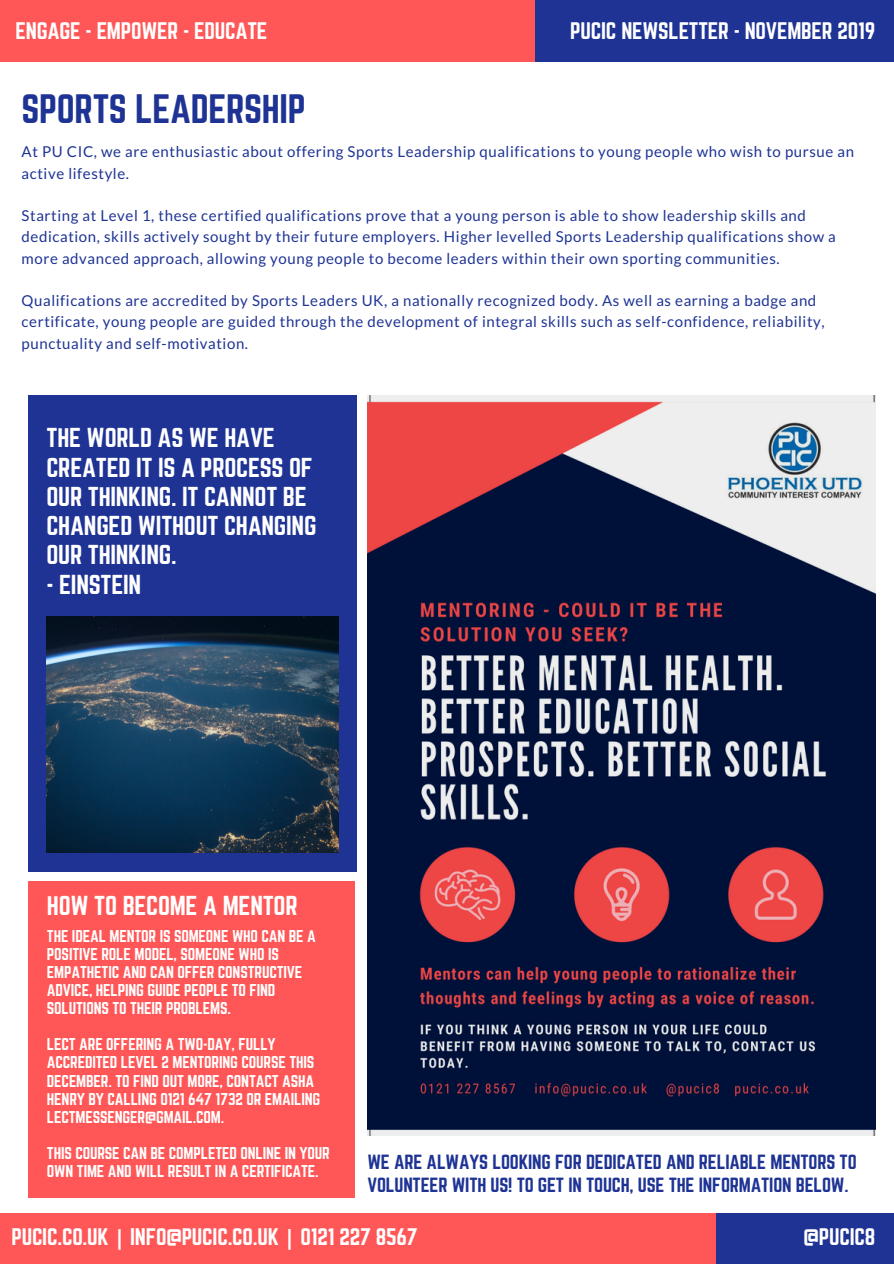
<style>
.page{position:relative;width:894px;height:1264px;background:#fff}
.page>*{position:absolute;margin:0;border:0;box-sizing:border-box;transform-origin:0 0}
.t1{font:36px "Norwester";letter-spacing:-.01em;color:#1e3394}
.t2{font:24px/29.2px "Norwester";letter-spacing:-.01em;color:#fff}
.t3{font:21px "Norwester";letter-spacing:-.01em;color:#fff}
.t4{font:18px/22.5px "Norwester";letter-spacing:-.01em;color:#1e3394}
.t5{font:15px/21.3px "Lato";letter-spacing:.04em;color:#1e3394}
.t6{font:15px/18.1px "Norwester";letter-spacing:-.01em;color:#fff}
.s1{font-family:"Noto Sans";font-weight:700}
</style>
<div class="page">
<div style="left:0;top:0;width:636px;height:62px;background:#ff5757"></div>
<div style="left:535px;top:0;width:358px;height:62px;background:#1e3394"></div>
<div style="left:0;top:1213px;width:719px;height:50px;background:#ff5757"></div>
<div style="left:716px;top:1213px;width:177px;height:50px;background:#1e3394"></div>
<img style="left:367px;top:395px;width:508px;height:740px">
<div style="left:28px;top:395px;width:328px;height:476px;background:#1e3394"></div>
<img style="left:46px;top:616px;width:292px;height:236px">
<div style="left:28px;top:881px;width:327px;height:316px;background:#ff5757"></div>
<h3 class="t3" style="left:16px;top:20px;width:253px">ENGAGE - EMPOWER - EDUCATE</h3>
<h3 class="t3" style="left:570px;top:20px;width:306px">PUCIC NEWSLETTER - NOVEMBER 2019</h3>
<h1 class="t1" style="left:22px;top:92px;width:285px">SPORTS LEADERSHIP</h1>
<p class="t5" style="left:22px;top:141px;width:833px">At PU CIC, we are enthusiastic about offering Sports Leadership qualifications to young people who wish to pursue an active lifestyle.</p>
<p class="t5" style="left:22px;top:205px;width:815px">Starting at Level 1, these certified qualifications prove that a young person is able to show leadership skills and dedication, skills actively sought by their future employers. Higher levelled Sports Leadership qualifications show a more advanced approach, allowing young people to become leaders within their own sporting communities.</p>
<p class="t5" style="left:22px;top:290px;width:804px">Qualifications are accredited by Sports Leaders UK, a nationally recognized body. As well as earning a badge and certificate, young people are guided through the development of integral skills such as self-confidence, reliability, punctuality and self-motivation.</p>
<h2 class="t2" style="left:46px;top:424px;width:271px">THE WORLD AS WE HAVE<br>CREATED IT IS A PROCESS OF<br>OUR THINKING. IT CANNOT BE<br>CHANGED WITHOUT CHANGING<br>OUR THINKING.</h2>
<h2 class="t2" style="left:46px;top:570px;width:96px">- EINSTEIN</h2>
<h2 class="t2" style="left:47px;top:891px;width:252px">HOW TO BECOME A MENTOR</h2>
<p class="t6" style="left:47px;top:927px;width:270px">THE IDEAL MENTOR IS SOMEONE WHO CAN BE A POSITIVE ROLE MODEL, SOMEONE WHO IS EMPATHETIC AND CAN OFFER CONSTRUCTIVE ADVICE, HELPING GUIDE PEOPLE TO FIND SOLUTIONS TO THEIR PROBLEMS.</p>
<p class="t6" style="left:47px;top:1035px;width:275px">LECT ARE OFFERING A TWO-DAY, FULLY ACCREDITED LEVEL 2 MENTORING COURSE THIS DECEMBER. TO FIND OUT MORE, CONTACT ASHA HENRY BY CALLING 0121 647 1732 OR EMAILING LECTMESSENGER@GMAIL.COM.</p>
<p class="t6" style="left:47px;top:1144px;width:284px">THIS COURSE CAN BE COMPLETED ONLINE IN YOUR<br>OWN TIME AND WILL RESULT IN A CERTIFICATE.</p>
<p class="t4" style="left:367px;top:1151px;width:490px">WE ARE ALWAYS LOOKING FOR DEDICATED AND RELIABLE MENTORS TO<br>VOLUNTEER WITH US! TO GET IN TOUCH, USE THE INFORMATION BELOW.</p>
<h3 class="t3" style="left:11px;top:1226px;width:408px">PUCIC.CO.UK <span class="s1">|</span> INFO@PUCIC.CO.UK <span class="s1">|</span> 0121 227 8567</h3>
<h3 class="t3" style="left:803px;top:1226px;width:73px">@PUCIC8</h3>
</div>
